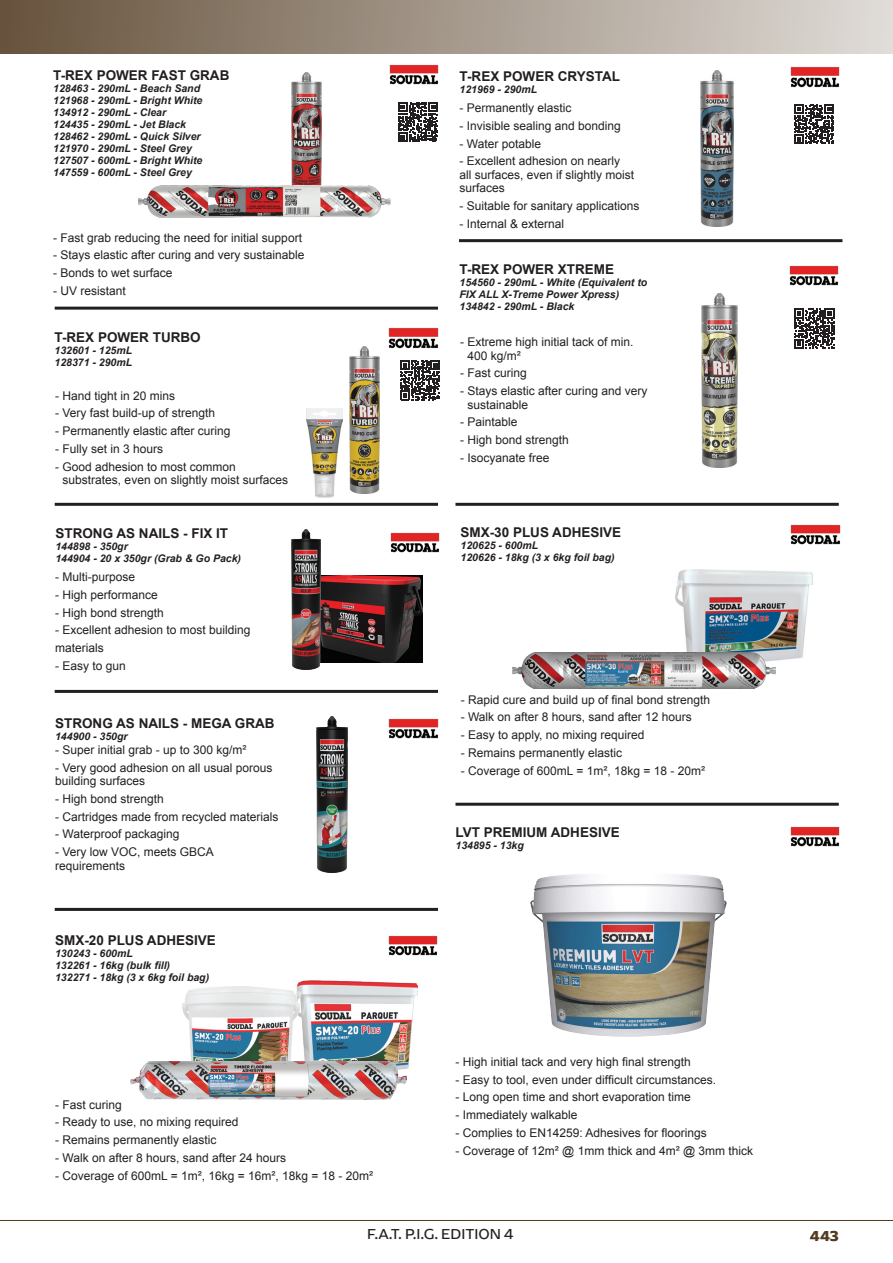
<style>
.page{position:relative;width:893px;height:1263px;background:#fff}
.page>*{position:absolute;margin:0;border:0;box-sizing:border-box;transform-origin:0 0}
.t1{font:15px "Arpona Sans";color:#231f20}
.t2{font:700 15px "Arpona Sans";color:#523b22}
.t3{font:700 13.5px "Arial";color:#231f20}
.t4{font:12px/13.5px "Arial";color:#231f20}
.t5{font:italic 700 10.5px/12px "Arial";color:#231f20}
</style>
<div class="page">
<div style="left:0;top:0;width:893px;height:54px;background:linear-gradient(to right,#67523d,#e0dcd8)"></div>
<hr style="left:0;top:1220px;width:893px;height:1px;background:#523b22">
<hr style="left:55px;top:307px;width:383px;height:3px;background:#231f20">
<hr style="left:55px;top:503px;width:383px;height:3px;background:#231f20">
<hr style="left:455px;top:503px;width:384px;height:3px;background:#231f20">
<hr style="left:455px;top:803px;width:384px;height:3px;background:#231f20">
<hr style="left:55px;top:690px;width:383px;height:3px;background:#231f20">
<hr style="left:55px;top:908px;width:383px;height:3px;background:#231f20">
<svg style="left:398px;top:102px;width:40px;height:40px"></svg>
<img style="left:291px;top:73px;width:30px;height:112px">
<img style="left:307px;top:408px;width:36px;height:90px">
<img style="left:139px;top:185px;width:251px;height:32px">
<img style="left:349px;top:346px;width:31px;height:148px">
<svg style="left:400px;top:360px;width:40px;height:40px"></svg>
<img style="left:389px;top:65px;width:49px;height:20px">
<img style="left:389px;top:328px;width:49px;height:21px">
<hr style="left:459px;top:239px;width:383px;height:3px;background:#231f20">
<img style="left:700px;top:71px;width:33px;height:155px">
<svg style="left:794px;top:104px;width:40px;height:40px"></svg>
<img style="left:702px;top:294px;width:35px;height:174px">
<svg style="left:794px;top:309px;width:40px;height:40px"></svg>
<img style="left:789px;top:265px;width:50px;height:21px">
<img style="left:791px;top:67px;width:49px;height:21px">
<img style="left:320px;top:575px;width:102px;height:87px">
<img style="left:291px;top:530px;width:29px;height:139px">
<img style="left:390px;top:532px;width:49px;height:21px">
<img style="left:316px;top:717px;width:32px;height:155px">
<img style="left:389px;top:718px;width:49px;height:21px">
<img style="left:297px;top:980px;width:121px;height:96px">
<img style="left:183px;top:986px;width:117px;height:76px">
<img style="left:130px;top:1062px;width:276px;height:37px">
<img style="left:389px;top:936px;width:49px;height:20px">
<img style="left:676px;top:569px;width:137px;height:92px">
<img style="left:512px;top:652px;width:263px;height:37px">
<img style="left:791px;top:524px;width:49px;height:21px">
<img style="left:530px;top:874px;width:197px;height:163px">
<img style="left:790px;top:826px;width:49px;height:21px">
<p class="t3" style="left:53px;top:66px;width:178px">T-REX POWER FAST GRAB</p>
<p class="t5" style="left:53px;top:83px;width:151px">128463 - 290mL - Beach Sand<br>121968 - 290mL - Bright White<br>134912 - 290mL - Clear<br>124435 - 290mL - Jet Black<br>128462 - 290mL - Quick Silver<br>121970 - 290mL - Steel Grey<br>127507 - 600mL - Bright White<br>147559 - 600mL - Steel Grey</p>
<p class="t4" style="left:53px;top:231px;width:250px">- Fast grab reducing the need for initial support</p>
<p class="t4" style="left:53px;top:248px;width:253px">- Stays elastic after curing and very sustainable</p>
<p class="t4" style="left:53px;top:266px;width:121px">- Bonds to wet surface</p>
<p class="t4" style="left:53px;top:284px;width:74px">- UV resistant</p>
<p class="t3" style="left:55px;top:328px;width:148px">T-REX POWER TURBO</p>
<p class="t5" style="left:55px;top:345px;width:79px">132601 - 125mL<br>128371 - 290mL</p>
<p class="t4" style="left:55px;top:389px;width:122px">- Hand tight in 20 mins</p>
<p class="t4" style="left:55px;top:407px;width:162px">- Very fast build-up of strength</p>
<p class="t4" style="left:55px;top:424px;width:177px">- Permanently elastic after curing</p>
<p class="t4" style="left:55px;top:442px;width:110px">- Fully set in 3 hours</p>
<p class="t4" style="left:63px;top:460px;width:227px;text-indent:-8px">- Good adhesion to most common substrates, even on slightly moist surfaces</p>
<p class="t3" style="left:55px;top:524px;width:174px">STRONG AS NAILS - FIX IT</p>
<p class="t5" style="left:55px;top:541px;width:187px">144898 - 350gr<br>144904 - 20 x 350gr (Grab &amp; Go Pack)</p>
<p class="t4" style="left:55px;top:570px;width:82px">- Multi-purpose</p>
<p class="t4" style="left:55px;top:588px;width:104px">- High performance</p>
<p class="t4" style="left:55px;top:606px;width:110px">- High bond strength</p>
<p class="t4" style="left:55px;top:621px;width:197px;line-height:17.7px">- Excellent adhesion to most building materials</p>
<p class="t4" style="left:55px;top:659px;width:72px">- Easy to gun</p>
<p class="t3" style="left:55px;top:714px;width:221px">STRONG AS NAILS - MEGA GRAB</p>
<p class="t5" style="left:55px;top:730px;width:74px">144900 - 350gr</p>
<p class="t4" style="left:55px;top:743px;width:193px">- Super initial grab - up to 300 kg/m²</p>
<p class="t4" style="left:55px;top:761px;width:219px">- Very good adhesion on all usual porous building surfaces</p>
<p class="t4" style="left:55px;top:792px;width:110px">- High bond strength</p>
<p class="t4" style="left:55px;top:810px;width:225px">- Cartridges made from recycled materials</p>
<p class="t4" style="left:55px;top:827px;width:126px">- Waterproof packaging</p>
<p class="t4" style="left:55px;top:845px;width:160px">- Very low VOC, meets GBCA requirements</p>
<p class="t3" style="left:55px;top:931px;width:162px">SMX-20 PLUS ADHESIVE</p>
<p class="t5" style="left:55px;top:947px;width:156px">130243 - 600mL<br>132261 - 16kg (bulk fill)<br>132271 - 18kg (3 x 6kg foil bag)</p>
<p class="t4" style="left:55px;top:1098px;width:68px">- Fast curing</p>
<p class="t4" style="left:55px;top:1115px;width:185px">- Ready to use, no mixing required</p>
<p class="t4" style="left:55px;top:1133px;width:163px">- Remains permanently elastic</p>
<p class="t4" style="left:55px;top:1151px;width:232px">- Walk on after 8 hours, sand after 24 hours</p>
<p class="t4" style="left:55px;top:1169px;width:320px">- Coverage of 600mL = 1m², 16kg = 16m², 18kg = 18 - 20m²</p>
<p class="t3" style="left:460px;top:68px;width:162px">T-REX POWER CRYSTAL</p>
<p class="t5" style="left:460px;top:84px;width:79px">121969 - 290mL</p>
<p class="t4" style="left:460px;top:101px;width:114px">- Permanently elastic</p>
<p class="t4" style="left:460px;top:119px;width:163px">- Invisible sealing and bonding</p>
<p class="t4" style="left:460px;top:137px;width:83px">- Water potable</p>
<p class="t4" style="left:460px;top:155px;width:176px">- Excellent adhesion on nearly all surfaces, even if slightly moist surfaces</p>
<p class="t4" style="left:460px;top:199px;width:182px">- Suitable for sanitary applications</p>
<p class="t4" style="left:460px;top:217px;width:106px">- Internal &amp; external</p>
<p class="t3" style="left:460px;top:260px;width:156px">T-REX POWER XTREME</p>
<p class="t5" style="left:460px;top:276px;width:189px">154560 - 290mL - White (Equivalent to<br>FIX ALL X-Treme Power Xpress)<br>134842 - 290mL - Black</p>
<p class="t4" style="left:467px;top:335px;width:167px;text-indent:-8px">- Extreme high initial tack of min.<br>400 kg/m²</p>
<p class="t4" style="left:460px;top:367px;width:68px">- Fast curing</p>
<p class="t4" style="left:467px;top:384px;width:181px;text-indent:-8px">- Stays elastic after curing and very sustainable</p>
<p class="t4" style="left:460px;top:416px;width:59px">- Paintable</p>
<p class="t4" style="left:460px;top:433px;width:110px">- High bond strength</p>
<p class="t4" style="left:460px;top:451px;width:91px">- Isocyanate free</p>
<p class="t3" style="left:460px;top:523px;width:162px">SMX-30 PLUS ADHESIVE</p>
<p class="t5" style="left:460px;top:540px;width:156px">120625 - 600mL<br>120626 - 18kg (3 x 6kg foil bag)</p>
<p class="t4" style="left:461px;top:693px;width:251px">- Rapid cure and build up of final bond strength</p>
<p class="t4" style="left:461px;top:710px;width:232px">- Walk on after 8 hours, sand after 12 hours</p>
<p class="t4" style="left:461px;top:728px;width:185px">- Easy to apply, no mixing required</p>
<p class="t4" style="left:461px;top:746px;width:163px">- Remains permanently elastic</p>
<p class="t4" style="left:461px;top:764px;width:246px">- Coverage of 600mL = 1m², 18kg = 18 - 20m²</p>
<p class="t3" style="left:455px;top:823px;width:166px">LVT PREMIUM ADHESIVE</p>
<p class="t5" style="left:455px;top:840px;width:70px">134895 - 13kg</p>
<p class="t4" style="left:455px;top:1055px;width:237px">- High initial tack and very high final strength</p>
<p class="t4" style="left:455px;top:1073px;width:262px">- Easy to tool, even under difficult circumstances.</p>
<p class="t4" style="left:455px;top:1090px;width:237px">- Long open time and short evaporation time</p>
<p class="t4" style="left:455px;top:1108px;width:124px">- Immediately walkable</p>
<p class="t4" style="left:455px;top:1126px;width:253px">- Complies to EN14259: Adhesives for floorings</p>
<p class="t4" style="left:455px;top:1144px;width:299px">- Coverage of 12m² @ 1mm thick and 4m² @ 3mm thick</p>
<p class="t1" style="left:367px;top:1224px;width:148px">F.A.T. P.I.G. EDITION 4</p>
<p class="t2" style="left:810px;top:1227px;width:30px">443</p>
</div>
